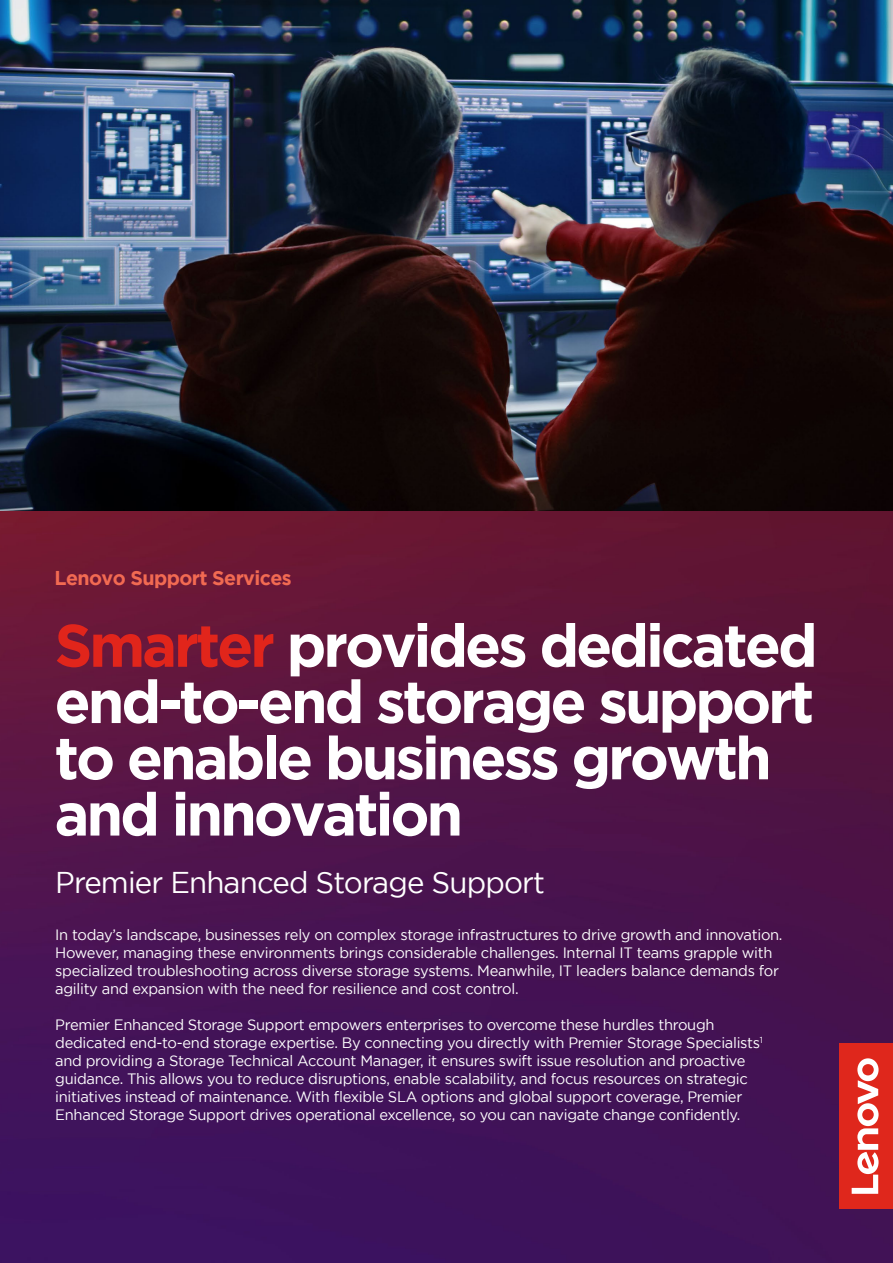
<style>
.page{position:relative;width:893px;height:1263px;background:#fff}
.page>*{position:absolute;margin:0;border:0;box-sizing:border-box;transform-origin:0 0}
.t1{font:700 60px/56.2px "Gotham";letter-spacing:-.05em;color:#fff}
.t2{font:30px "Gotham";letter-spacing:-.03em;color:#fff}
.t3{font:700 19.95px "Gotham";letter-spacing:-.03em;color:#f26a52}
.t4{font:15px/18px "Gotham";letter-spacing:-.02em;color:#fff}
.s1{color:#e1251b}
</style>
<div class="page">
<img style="left:0;top:511px;width:893px;height:752px">
<div style="left:839px;top:1043px;width:54px;height:166px;background:#df271c"></div>
<svg style="left:852px;top:1058px;width:26px;height:136px"></svg>
<img style="left:0;top:0;width:893px;height:511px">
<p class="t3" style="left:55px;top:566px;width:239px">Lenovo Support Services</p>
<p class="t1" style="left:55px;top:616px;width:764px"><span class="s1">Smarter</span> provides dedicated end-to-end storage support to enable business growth and innovation</p>
<p class="t2" style="left:55px;top:866px;width:491px">Premier Enhanced Storage Support</p>
<p class="t4" style="left:55px;top:925px;width:729px">In today’s landscape, businesses rely on complex storage infrastructures to drive growth and innovation.<br>However, managing these environments brings considerable challenges. Internal IT teams grapple with specialized troubleshooting across diverse storage systems. Meanwhile, IT leaders balance demands for agility and expansion with the need for resilience and cost control.</p>
<p class="t4" style="left:55px;top:1015px;width:709px">Premier Enhanced Storage Support empowers enterprises to overcome these hurdles through dedicated end-to-end storage expertise. By connecting you directly with Premier Storage Specialists<sup>1 </sup>and providing a Storage Technical Account Manager, it ensures swift issue resolution and proactive guidance. This allows you to reduce disruptions, enable scalability, and focus resources on strategic initiatives instead of maintenance. With flexible SLA options and global support coverage, Premier Enhanced Storage Support drives operational excellence, so you can navigate change confidently.</p>
</div>
